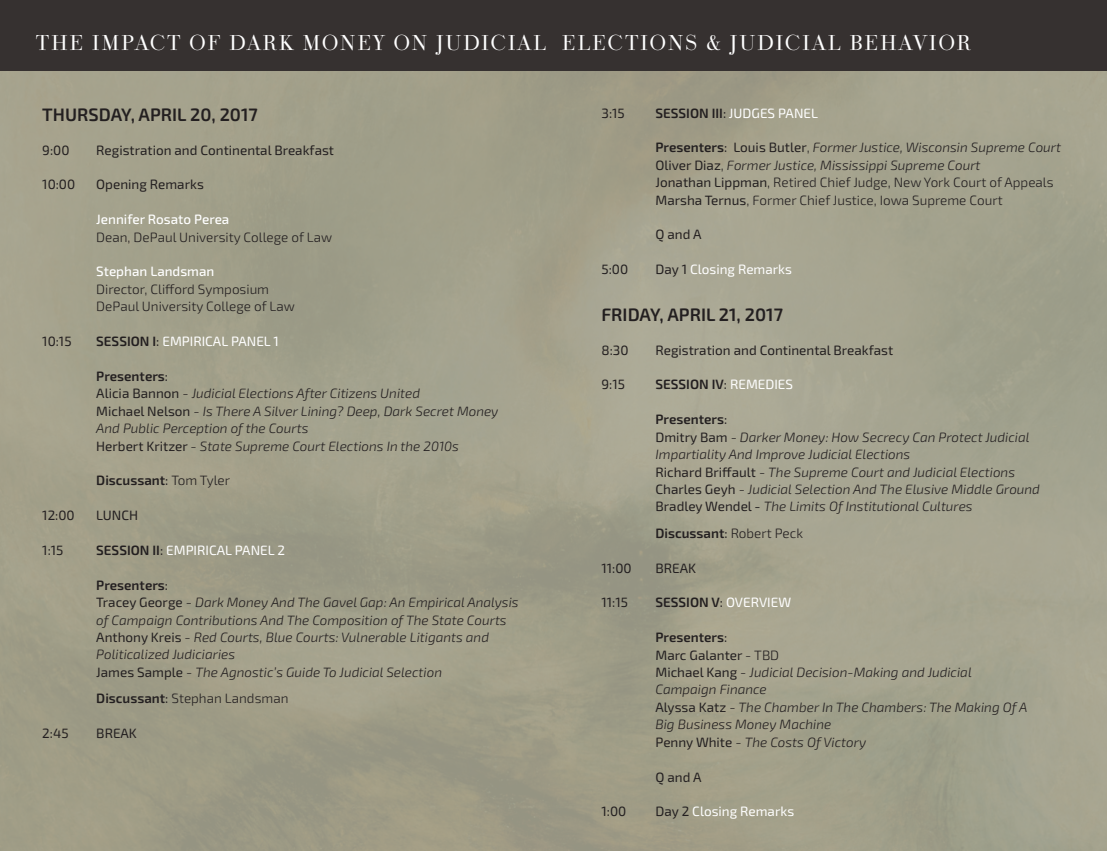
<style>
.page{position:relative;width:1107px;height:851px;background:#fff}
.page>*{position:absolute;margin:0;border:0;box-sizing:border-box;transform-origin:0 0}
.t1{font:21px "Ratio Modern";letter-spacing:.075em;color:#fff}
.t2{font:600 18px "Exo 2.0";color:#231f20}
.t3{font:italic 300 13.5px/17.4px "Exo 2.0";color:#231f20}
.t4{font:300 13.5px "Exo 2.0";color:#231f20}
.t5{font:13.5px "Exo 2.0";color:#231f20}
.t6{font:600 13.5px "Exo 2.0";color:#231f20}
.t7{font:13.5px "Exo 2.0";color:#fff}
.t8{font:500 13.5px "Exo 2.0";color:#fff}
.s1{font-weight:600;color:#231f20}
.s2{color:#231f20}
.s3{font-weight:400}
.s4{font-weight:400;font-style:normal}
.s5{font-style:normal}
.s6{font-weight:300}
.s7{font-weight:600}
.s8{font-weight:600;font-style:normal}
.s9{font-weight:400;color:#fff}
</style>
<div class="page">
<div style="left:0;top:70px;width:1107px;height:780px;background:#a7a591"></div>
<div style="left:0;top:0;width:1107px;height:70px;background:#363130"></div>
<p class="t1" style="left:36px;top:29px;width:937px">THE IMPACT OF DARK MONEY ON JUDICIAL ELECTIONS &amp; JUDICIAL BEHAVIOR</p>
<p class="t2" style="left:42px;top:104px;width:217px">THURSDAY, APRIL 20, 2017</p>
<p class="t5" style="left:42px;top:142px;width:29px">9:00</p>
<p class="t5" style="left:96px;top:142px;width:239px">Registration and Continental Breakfast</p>
<p class="t5" style="left:42px;top:177px;width:34px">10:00</p>
<p class="t5" style="left:96px;top:177px;width:109px">Opening Remarks</p>
<p class="t8" style="left:96px;top:211px;width:135px">Jennifer Rosato Perea</p>
<p class="t4" style="left:96px;top:229px;width:237px">Dean, DePaul University College of Law</p>
<p class="t8" style="left:96px;top:264px;width:120px">Stephan Landsman</p>
<p class="t4" style="left:96px;top:281px;width:174px">Director, Clifford Symposium</p>
<p class="t4" style="left:96px;top:299px;width:200px">DePaul University College of Law</p>
<p class="t5" style="left:42px;top:333px;width:31px">10:15</p>
<p class="t7" style="left:96px;top:333px;width:184px"><span class="s1">SESSION I</span><span class="s2">:</span> EMPIRICAL PANEL 1</p>
<p class="t6" style="left:96px;top:368px;width:73px">Presenters<span class="s3">:</span></p>
<p class="t3" style="left:96px;top:385px;width:325px"><span class="s4">Alicia Bannon</span> <span class="s5">-</span> Judicial Elections After Citizens United</p>
<p class="t3" style="left:96px;top:402px;width:404px"><span class="s4">Michael Nelson</span> <span class="s5">-</span> Is There A Silver Lining? Deep, Dark Secret Money<br>And Public Perception of the Courts</p>
<p class="t3" style="left:96px;top:437px;width:364px"><span class="s4">Herbert Kritzer</span> <span class="s5">-</span> State Supreme Court Elections In the 2010s</p>
<p class="t6" style="left:96px;top:472px;width:135px">Discussant<span class="s3">:</span> <span class="s6">Tom Tyler</span></p>
<p class="t5" style="left:42px;top:507px;width:34px">12:00</p>
<p class="t5" style="left:96px;top:507px;width:43px">LUNCH</p>
<p class="t5" style="left:42px;top:542px;width:23px">1:15</p>
<p class="t7" style="left:96px;top:542px;width:190px"><span class="s1">SESSION II</span><span class="s2">:</span> EMPIRICAL PANEL 2</p>
<p class="t6" style="left:96px;top:577px;width:73px">Presenters<span class="s3">:</span></p>
<p class="t3" style="left:96px;top:594px;width:424px"><span class="s4">Tracey George</span> <span class="s5">-</span> Dark Money And The Gavel Gap: An Empirical Analysis of Campaign Contributions And The Composition of The State Courts <span class="s4">Anthony Kreis</span> <span class="s5">-</span> Red Courts, Blue Courts: Vulnerable Litigants and Politicalized Judiciaries</p>
<p class="t3" style="left:96px;top:663px;width:347px"><span class="s4">James Sample</span> <span class="s5">-</span> The Agnostic’s Guide To Judicial Selection</p>
<p class="t4" style="left:96px;top:690px;width:194px"><span class="s7">Discussant</span><span class="s3">:</span> Stephan Landsman</p>
<p class="t5" style="left:42px;top:725px;width:28px">2:45</p>
<p class="t5" style="left:96px;top:725px;width:42px">BREAK</p>
<p class="t5" style="left:602px;top:105px;width:25px">3:15</p>
<p class="t7" style="left:656px;top:105px;width:164px"><span class="s1">SESSION III</span><span class="s2">:</span> JUDGES PANEL</p>
<p class="t3" style="left:656px;top:139px;width:407px"><span class="s8">Presenters</span><span class="s4">: Louis Butler</span><span class="s5">,</span> Former Justice, Wisconsin Supreme Court</p>
<p class="t3" style="left:656px;top:156px;width:327px"><span class="s4">Oliver Diaz</span><span class="s5">,</span> Former Justice, Mississippi Supreme Court</p>
<p class="t4" style="left:656px;top:175px;width:400px"><span class="s3">Jonathan Lippman</span>, Retired Chief Judge, New York Court of Appeals</p>
<p class="t4" style="left:656px;top:192px;width:349px"><span class="s3">Marsha Ternus</span>, Former Chief Justice, Iowa Supreme Court</p>
<p class="t5" style="left:656px;top:227px;width:48px">Q and A</p>
<p class="t5" style="left:602px;top:261px;width:28px">5:00</p>
<p class="t7" style="left:656px;top:261px;width:138px"><span class="s2">Day 1</span> Closing Remarks</p>
<p class="t2" style="left:602px;top:304px;width:183px">FRIDAY, APRIL 21, 2017</p>
<p class="t5" style="left:602px;top:342px;width:29px">8:30</p>
<p class="t5" style="left:656px;top:342px;width:239px">Registration and Continental Breakfast</p>
<p class="t5" style="left:602px;top:377px;width:25px">9:15</p>
<p class="t6" style="left:656px;top:377px;width:139px">SESSION IV<span class="s3">:</span> <span class="s9">REMEDIES</span></p>
<p class="t6" style="left:656px;top:411px;width:73px">Presenters<span class="s3">:</span></p>
<p class="t3" style="left:656px;top:428px;width:376px"><span class="s4">Dmitry Bam</span> <span class="s5">-</span> Darker Money: How Secrecy Can Protect Judicial<br>Impartiality And Improve Judicial Elections</p>
<p class="t3" style="left:656px;top:463px;width:361px"><span class="s4">Richard Briffault</span> <span class="s5">-</span> The Supreme Court and Judicial Elections</p>
<p class="t3" style="left:656px;top:480px;width:386px"><span class="s4">Charles Geyh</span> <span class="s5">-</span> Judicial Selection And The Elusive Middle Ground<br><span class="s4">Bradley Wendel -</span> The Limits Of Institutional Cultures</p>
<p class="t6" style="left:656px;top:525px;width:149px">Discussant<span class="s3">:</span> <span class="s6">Robert Peck</span></p>
<p class="t5" style="left:602px;top:560px;width:32px">11:00</p>
<p class="t5" style="left:656px;top:560px;width:42px">BREAK</p>
<p class="t5" style="left:602px;top:594px;width:28px">11:15</p>
<p class="t6" style="left:656px;top:594px;width:137px">SESSION V<span class="s3">:</span> <span class="s9">OVERVIEW</span></p>
<p class="t6" style="left:656px;top:629px;width:73px">Presenters<span class="s3">:</span></p>
<p class="t5" style="left:656px;top:647px;width:125px">Marc Galanter <span class="s6">- TBD</span></p>
<p class="t3" style="left:656px;top:663px;width:318px"><span class="s4">Michael Kang</span> <span class="s5">-</span> Judicial Decision-Making and Judicial<br>Campaign Finance</p>
<p class="t3" style="left:656px;top:698px;width:374px"><span class="s4">Alyssa Katz</span> <span class="s5">-</span> The Chamber In The Chambers: The Making Of A<br>Big Business Money Machine</p>
<p class="t3" style="left:656px;top:733px;width:212px"><span class="s4">Penny White</span> <span class="s5">-</span> The Costs Of Victory</p>
<p class="t5" style="left:656px;top:768px;width:48px">Q and A</p>
<p class="t5" style="left:602px;top:803px;width:26px">1:00</p>
<p class="t7" style="left:656px;top:803px;width:140px"><span class="s2">Day 2</span> Closing Remarks</p>
</div>
